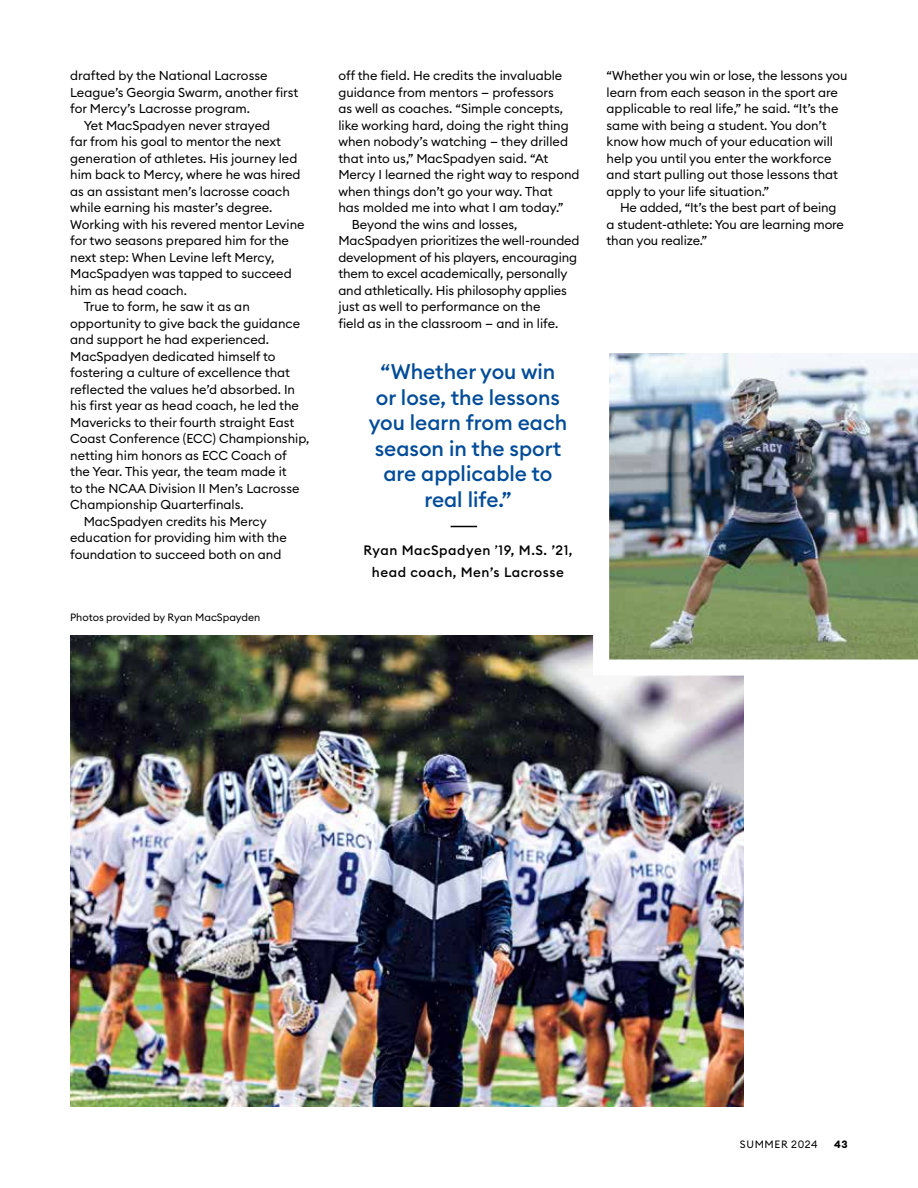
<style>
.page{position:relative;width:918px;height:1188px;background:#fff}
.page>*{position:absolute;margin:0;border:0;box-sizing:border-box;transform-origin:0 0}
.t1{font:500 21px/25.5px "Euclid Circular B";color:#004b98;text-align:center}
.t2{font:500 13.5px/22.5px "Euclid Circular B";letter-spacing:.04em;color:#000;text-align:center}
.t3{font:12.75px/16.5px "Euclid Circular B";color:#000}
.t4{font:10.5px "Euclid Circular B";color:#000}
.t5{font:10.5px "Euclid Circular B";letter-spacing:.06em;color:#000}
.t6{font:700 10.5px "Euclid Circular B";color:#000}
.s1{font-weight:400}
</style>
<div class="page">
<img style="left:70px;top:636px;width:674px;height:471px">
<img style="left:593px;top:353px;width:325px;height:323px">
<svg style="left:451px;top:526px;width:26px;height:1px"></svg>
<p class="t3" style="left:70px;top:68px;width:199px">drafted by the National Lacrosse</p>
<p class="t3" style="left:70px;top:84px;width:230px">League’s Georgia Swarm, another first</p>
<p class="t3" style="left:70px;top:101px;width:181px">for Mercy’s Lacrosse program.</p>
<p class="t3" style="left:84px;top:117px;width:188px">Yet MacSpadyen never strayed</p>
<p class="t3" style="left:70px;top:134px;width:212px">far from his goal to mentor the next</p>
<p class="t3" style="left:70px;top:150px;width:229px">generation of athletes. His journey led</p>
<p class="t3" style="left:70px;top:167px;width:232px">him back to Mercy, where he was hired</p>
<p class="t3" style="left:70px;top:183px;width:221px">as an assistant men’s lacrosse coach</p>
<p class="t3" style="left:70px;top:200px;width:204px">while earning his master’s degree.</p>
<p class="t3" style="left:70px;top:216px;width:236px">Working with his revered mentor Levine</p>
<p class="t3" style="left:70px;top:233px;width:220px">for two seasons prepared him for the</p>
<p class="t3" style="left:70px;top:249px;width:206px">next step: When Levine left Mercy,</p>
<p class="t3" style="left:70px;top:266px;width:223px">MacSpadyen was tapped to succeed</p>
<p class="t3" style="left:70px;top:282px;width:118px">him as head coach.</p>
<p class="t3" style="left:84px;top:299px;width:168px">True to form, he saw it as an</p>
<p class="t3" style="left:70px;top:315px;width:231px">opportunity to give back the guidance</p>
<p class="t3" style="left:70px;top:332px;width:200px">and support he had experienced.</p>
<p class="t3" style="left:70px;top:348px;width:207px">MacSpadyen dedicated himself to</p>
<p class="t3" style="left:70px;top:365px;width:221px">fostering a culture of excellence that</p>
<p class="t3" style="left:70px;top:381px;width:226px">reflected the values he’d absorbed. In</p>
<p class="t3" style="left:70px;top:398px;width:230px">his first year as head coach, he led the</p>
<p class="t3" style="left:70px;top:414px;width:226px">Mavericks to their fourth straight East</p>
<p class="t3" style="left:70px;top:431px;width:241px">Coast Conference (ECC) Championship,</p>
<p class="t3" style="left:70px;top:447px;width:218px">netting him honors as ECC Coach of</p>
<p class="t3" style="left:70px;top:464px;width:218px">the Year. This year, the team made it</p>
<p class="t3" style="left:70px;top:480px;width:231px">to the NCAA Division II Men’s Lacrosse</p>
<p class="t3" style="left:70px;top:497px;width:175px">Championship Quarterfinals.</p>
<p class="t3" style="left:84px;top:513px;width:184px">MacSpadyen credits his Mercy</p>
<p class="t3" style="left:70px;top:530px;width:218px">education for providing him with the</p>
<p class="t3" style="left:70px;top:546px;width:213px">foundation to succeed both on and</p>
<p class="t4" style="left:70px;top:610px;width:192px">Photos provided by Ryan MacSpayden</p>
<p class="t3" style="left:338px;top:68px;width:225px">off the field. He credits the invaluable</p>
<p class="t3" style="left:338px;top:84px;width:217px">guidance from mentors — professors</p>
<p class="t3" style="left:338px;top:101px;width:226px">as well as coaches. “Simple concepts,</p>
<p class="t3" style="left:338px;top:117px;width:232px">like working hard, doing the right thing</p>
<p class="t3" style="left:338px;top:134px;width:231px">when nobody’s watching — they drilled</p>
<p class="t3" style="left:338px;top:150px;width:212px">that into us,” MacSpadyen said. “At</p>
<p class="t3" style="left:338px;top:167px;width:243px">Mercy I learned the right way to respond</p>
<p class="t3" style="left:338px;top:183px;width:216px">when things don’t go your way. That</p>
<p class="t3" style="left:338px;top:200px;width:227px">has molded me into what I am today.”</p>
<p class="t3" style="left:352px;top:216px;width:167px">Beyond the wins and losses,</p>
<p class="t3" style="left:338px;top:233px;width:243px">MacSpadyen prioritizes the well-rounded</p>
<p class="t3" style="left:338px;top:249px;width:240px">development of his players, encouraging</p>
<p class="t3" style="left:338px;top:266px;width:231px">them to excel academically, personally</p>
<p class="t3" style="left:338px;top:282px;width:230px">and athletically. His philosophy applies</p>
<p class="t3" style="left:338px;top:299px;width:204px">just as well to performance on the</p>
<p class="t3" style="left:338px;top:315px;width:221px">field as in the classroom — and in life.</p>
<h1 class="t1" style="left:369px;top:359px;width:200px">“Whether you win or lose, the lessons you learn from each season in the sport are applicable to real life.”</h1>
<p class="t2" style="left:363px;top:539px;width:211px">Ryan MacSpadyen <span class="s1">’</span>19, M.S. ’21, head coach, Men’s Lacrosse</p>
<p class="t3" style="left:607px;top:68px;width:243px">“Whether you win or lose, the lessons you learn from each season in the sport are applicable to real life,” he said. “It’s the same with being a student. You don’t know how much of your education will help you until you enter the workforce and start pulling out those lessons that apply to your life situation.”</p>
<p class="t3" style="left:607px;top:199px;width:239px;text-indent:14px">He added, “It’s the best part of being a student-athlete: You are learning more than you realize.”</p>
<p class="t5" style="left:740px;top:1137px;width:79px">SUMMER 2024</p>
<p class="t6" style="left:834px;top:1137px;width:15px">43</p>
</div>
